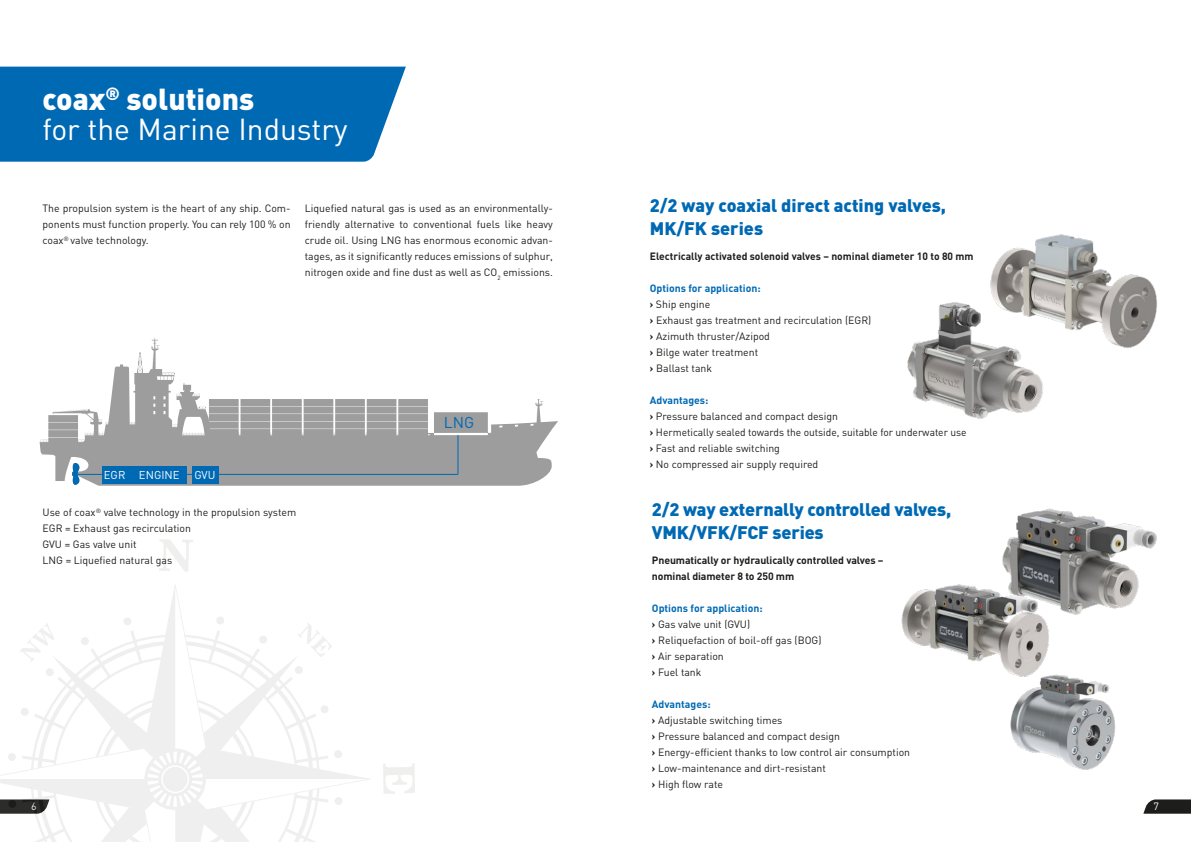
<style>
.page{position:relative;width:1191px;height:842px;background:#fff}
.page>*{position:absolute;margin:0;border:0;box-sizing:border-box;transform-origin:0 0}
.t1{font:30px/30px "DIN";color:#fff}
.t2{font:900 18px/23px "DIN";letter-spacing:-.01em;color:#0069b4}
.t3{font:15.5px "DINOT";color:#0069b4}
.t4{font:11.3px "DINOT";color:#fff}
.t5{font:10.5px/16px "DIN";color:#1d1d1b}
.t6{font:700 10.5px/16px "DIN";letter-spacing:-.01em;color:#1d1d1b}
.t7{font:10.5px "DIN";color:#fff}
.s1{font-weight:900}
.s2{font-weight:700;color:#0069b4}
.s3{font-weight:700}
</style>
<div class="page">
<svg style="left:1143px;top:799px;width:48px;height:15px"></svg>
<div style="left:0;top:67px;width:406px;height:95px;background:#0069b4"></div>
<svg style="left:159px;top:539px;width:34px;height:33px"></svg>
<svg style="left:383px;top:763px;width:32px;height:31px"></svg>
<svg style="left:0;top:585px;width:369px;height:257px"></svg>
<img style="left:1002px;top:508px;width:155px;height:107px">
<img style="left:990px;top:234px;width:167px;height:114px">
<img style="left:901px;top:570px;width:160px;height:92px">
<img style="left:987px;top:660px;width:129px;height:110px">
<img style="left:907px;top:299px;width:154px;height:120px">
<svg style="left:40px;top:338px;width:518px;height:148px"></svg>
<svg style="left:72px;top:463px;width:7px;height:22px"></svg>
<hr style="left:77px;top:474px;width:381px;height:1px;background:#0069b4">
<div style="left:130px;top:466px;width:57px;height:18px;background:#0069b4"></div>
<div style="left:193px;top:466px;width:26px;height:18px;background:#0069b4"></div>
<hr style="left:458px;top:435px;width:1px;height:39px;background:#0069b4">
<div style="left:102px;top:466px;width:27px;height:18px;background:#0069b4"></div>
<h1 class="t1" style="left:43px;top:83px;width:306px"><span class="s1">coax</span><sup>®</sup> <span class="s1">solutions<br></span>for the Marine Industry</h1>
<p class="t5" style="left:43px;top:200px;width:250px;text-align:justify">The propulsion system is the heart of any ship. Com&shy;ponents must function properly. You can rely 100 % on coax<sup>®</sup> valve technology.</p>
<p class="t5" style="left:305px;top:200px;width:250px;text-align:justify">Liquefied natural gas is used as an environmentally&shy;friendly alternative to conventional fuels like heavy crude oil. Using LNG has enormous economic advan&shy;tages, as it significantly reduces emissions of sulphur, nitrogen oxide and fine dust as well as CO<sub>2</sub> emissions.</p>
<p class="t4" style="left:104px;top:467px;width:77px">EGR ENGINE</p>
<p class="t4" style="left:194px;top:467px;width:23px">GVU</p>
<p class="t5" style="left:43px;top:504px;width:255px">Use of coax<sup>®</sup> valve technology in the propulsion system EGR = Exhaust gas recirculation<br>GVU = Gas valve unit<br>LNG = Liquefied natural gas</p>
<h3 class="t3" style="left:444px;top:411px;width:32px">LNG</h3>
<h2 class="t2" style="left:650px;top:193px;width:298px">2/2 way coaxial direct acting valves,<br>MK/FK series</h2>
<p class="t6" style="left:650px;top:248px;width:325px">Electrically activated solenoid valves – nominal diameter 10 to 80 mm</p>
<p class="t5" style="left:650px;top:280px;width:223px"><span class="s2">Options for application:<br></span><span class="s3">›</span> Ship engine<br><span class="s3">›</span> Exhaust gas treatment and recirculation (EGR) <span class="s3">›</span> Azimuth thruster/Azipod<br><span class="s3">›</span> Bilge water treatment<br><span class="s3">›</span> Ballast tank</p>
<p class="t5" style="left:650px;top:392px;width:318px"><span class="s2">Advantages:<br></span><span class="s3">›</span> Pressure balanced and compact design<br><span class="s3">›</span> Hermetically sealed towards the outside, suitable for underwater use <span class="s3">›</span> Fast and reliable switching<br><span class="s3">›</span> No compressed air supply required</p>
<h2 class="t2" style="left:652px;top:497px;width:301px">2/2 way externally controlled valves,<br>VMK/VFK/FCF series</h2>
<p class="t6" style="left:652px;top:552px;width:233px">Pneumatically or hydraulically controlled valves – nominal diameter 8 to 250 mm</p>
<p class="t5" style="left:652px;top:600px;width:171px"><span class="s2">Options for application:<br></span><span class="s3">›</span> Gas valve unit (GVU)<br><span class="s3">›</span> Reliquefaction of boil-off gas (BOG) <span class="s3">›</span> Air separation<br><span class="s3">›</span> Fuel tank</p>
<p class="t5" style="left:652px;top:696px;width:260px"><span class="s2">Advantages:<br></span><span class="s3">›</span> Adjustable switching times<br><span class="s3">›</span> Pressure balanced and compact design<br><span class="s3">›</span> Energy-efficient thanks to low control air consumption <span class="s3">›</span> Low-maintenance and dirt-resistant<br><span class="s3">›</span> High flow rate</p>
<p class="t7" style="left:31px;top:800px;width:7px">6</p>
<p class="t7" style="left:1153px;top:800px;width:7px">7</p>
</div>
